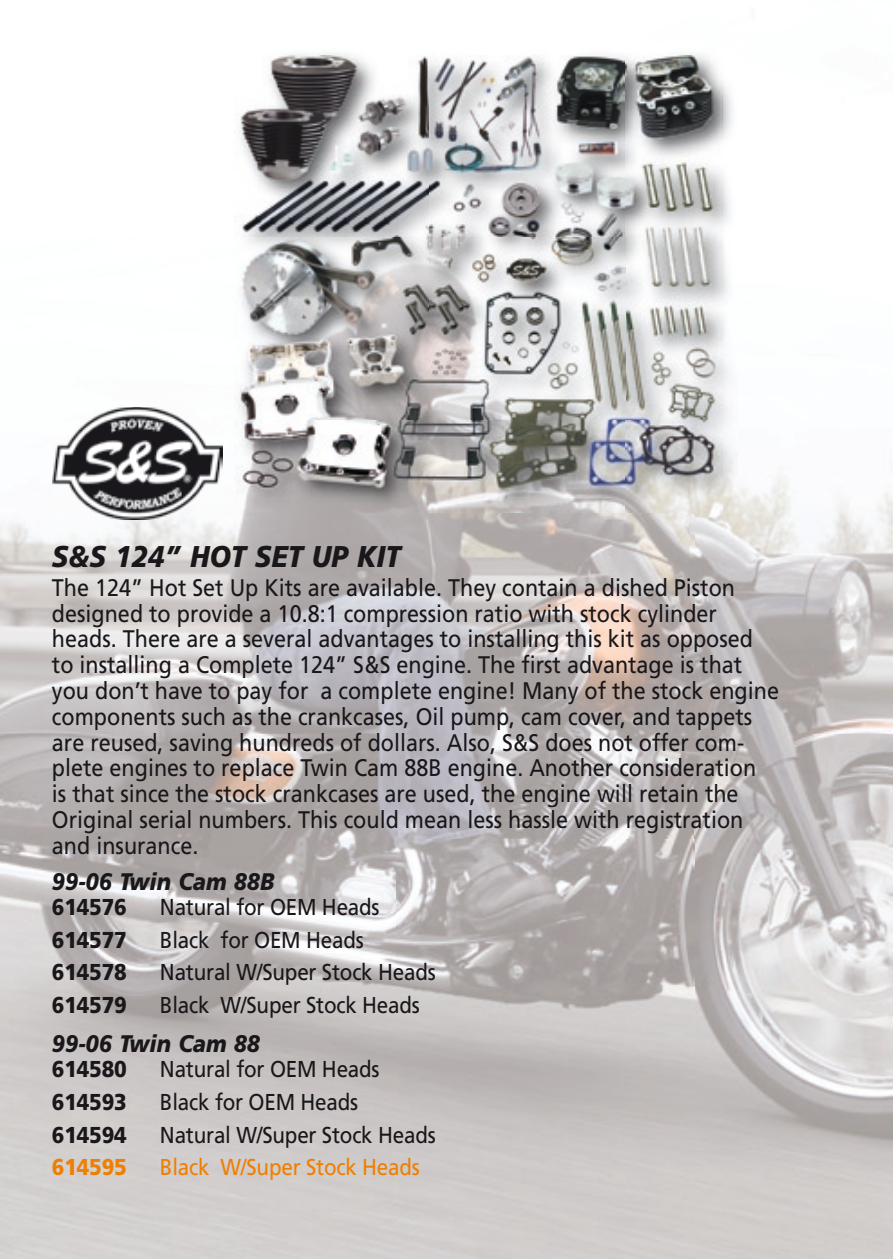
<style>
.page{position:relative;width:893px;height:1259px;background:#fff}
.page>*{position:absolute;margin:0;border:0;box-sizing:border-box;transform-origin:0 0}
.t1{font:italic 900 30px "Frutiger";color:#1a171b;scale:.9 1}
.t2{font:24px/25.8px "Frutiger";color:#1a171b;scale:.9 1}
.t3{font:italic 900 24px "Frutiger";color:#1a171b;scale:.9 1}
.t4{font:23.1px "Frutiger";letter-spacing:-.01em;color:#1a171b;scale:.9 1}
.t5{font:900 23.1px "Frutiger";letter-spacing:-.01em;color:#1a171b;scale:.9 1}
.t6{font:23.1px "Frutiger";letter-spacing:-.01em;color:#ee7f02;scale:.9 1}
.t7{font:900 23.1px "Frutiger";letter-spacing:-.01em;color:#ee7f02;scale:.9 1}
</style>
<div class="page">
<img style="left:695px;top:454px;width:198px;height:805px">
<img style="left:0;top:445px;width:397px;height:814px">
<img style="left:397px;top:515px;width:298px;height:744px">
<img style="left:294px;top:54px;width:439px;height:85px">
<img style="left:233px;top:445px;width:1px;height:67px">
<img style="left:723px;top:177px;width:14px;height:335px">
<img style="left:234px;top:55px;width:489px;height:460px">
<img style="left:52px;top:407px;width:170px;height:112px">
<p class="t1" style="left:52px;top:538px;width:389px">S&amp;S 124” HOT SET UP KIT</p>
<p class="t2" style="left:52px;top:574px;width:809px">The 124” Hot Set Up Kits are available. They contain a dished Piston designed to provide a 10.8:1 compression ratio with stock cylinder heads. There are a several advantages to installing this kit as opposed to installing a Complete 124” S&amp;S engine. The first advantage is that you don’t have to pay for a complete engine! Many of the stock engine components such as the crankcases, Oil pump, cam cover, and tappets are reused, saving hundreds of dollars. Also, S&amp;S does not offer com&shy;plete engines to replace Twin Cam 88B engine. Another consideration<br>is that since the stock crankcases are used, the engine will retain the Original serial numbers. This could mean less hassle with registration and insurance.</p>
<p class="t3" style="left:52px;top:867px;width:249px">99-06 Twin Cam 88B</p>
<p class="t5" style="left:52px;top:893px;width:85px">614576</p>
<p class="t4" style="left:160px;top:893px;width:246px">Natural for OEM Heads</p>
<p class="t5" style="left:52px;top:925px;width:85px">614577</p>
<p class="t4" style="left:160px;top:926px;width:228px">Black for OEM Heads</p>
<p class="t5" style="left:52px;top:958px;width:85px">614578</p>
<p class="t4" style="left:160px;top:958px;width:308px">Natural W/Super Stock Heads</p>
<p class="t5" style="left:52px;top:991px;width:85px">614579</p>
<p class="t4" style="left:160px;top:991px;width:290px">Black W/Super Stock Heads</p>
<p class="t3" style="left:52px;top:1029px;width:233px">99-06 Twin Cam 88</p>
<p class="t5" style="left:52px;top:1055px;width:85px">614580</p>
<p class="t4" style="left:160px;top:1055px;width:246px">Natural for OEM Heads</p>
<p class="t5" style="left:52px;top:1088px;width:85px">614593</p>
<p class="t4" style="left:160px;top:1088px;width:222px">Black for OEM Heads</p>
<p class="t5" style="left:52px;top:1120px;width:85px">614594</p>
<p class="t4" style="left:160px;top:1121px;width:308px">Natural W/Super Stock Heads</p>
<p class="t7" style="left:52px;top:1153px;width:85px">614595</p>
<p class="t6" style="left:160px;top:1153px;width:290px">Black W/Super Stock Heads</p>
</div>
